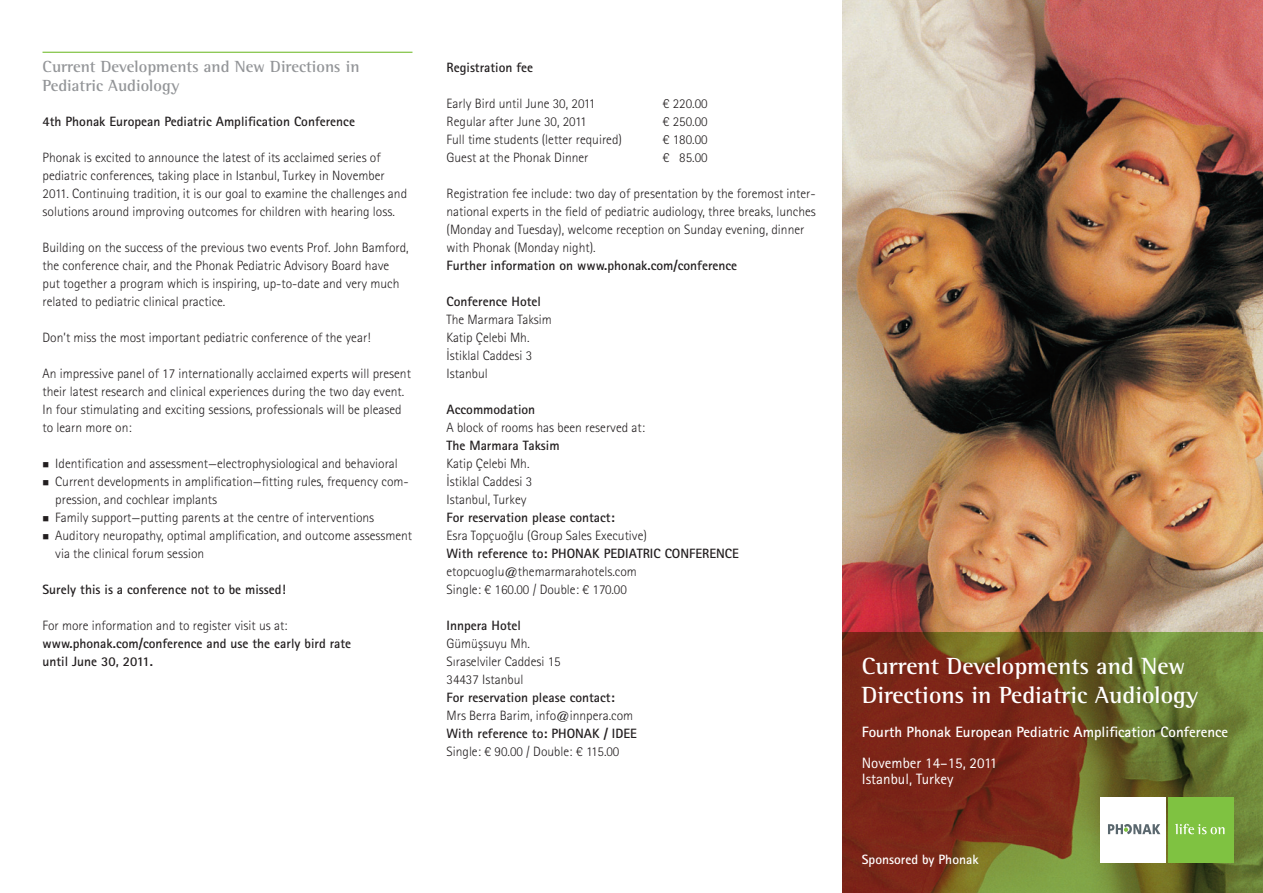
<style>
.page{position:relative;width:1263px;height:893px;background:#fff}
.page>*{position:absolute;margin:0;border:0;box-sizing:border-box;transform-origin:0 0}
.t1{font:700 24px/28.8px "Rotis Semi Serif Pro";color:#fff}
.t2{font:700 16.5px/19.2px "Rotis Semi Serif Pro";color:#939598}
.t3{font:700 15px "Rotis Sans Serif Pro";color:#fff}
.t4{font:15px/15.6px "Rotis Sans Serif Pro";color:#fff}
.t5{font:300 13.5px/18px "Rotis Sans Serif Pro";color:#231f20}
.t6{font:700 13.5px/18px "Rotis Sans Serif Pro";color:#231f20}
.t7{font:700 13.5px "Rotis Sans Serif Pro";color:#fff}
</style>
<div class="page">
<img style="left:842px;top:0;width:421px;height:632px">
<svg style="left:842px;top:632px;width:421px;height:261px;background:#734f23"></svg>
<div style="left:1168px;top:797px;width:65px;height:66px;background:#7fc241"></div>
<svg style="left:1175px;top:824px;width:49px;height:10px"></svg>
<div style="left:1100px;top:797px;width:66px;height:66px;background:#fff"></div>
<svg style="left:1108px;top:824px;width:52px;height:10px"></svg>
<hr style="left:43px;top:52px;width:369px;height:1px;background:#7fc241">
<p class="t2" style="left:43px;top:57px;width:318px">Current Developments and New Directions in<br>Pediatric Audiology</p>
<p class="t6" style="left:43px;top:112px;width:314px">4th Phonak European Pediatric Amplification Conference</p>
<p class="t5" style="left:43px;top:149px;width:366px">Phonak is excited to announce the latest of its acclaimed series of pediatric conferences, taking place in Istanbul, Turkey in November 2011. Continuing tradition, it is our goal to examine the challenges and solutions around improving outcomes for children with hearing loss.</p>
<p class="t5" style="left:43px;top:239px;width:368px">Building on the success of the previous two events Prof. John Bamford, the conference chair, and the Phonak Pediatric Advisory Board have put together a program which is inspiring, up-to-date and very much related to pediatric clinical practice.</p>
<p class="t5" style="left:43px;top:329px;width:330px">Don’t miss the most important pediatric conference of the year!</p>
<p class="t5" style="left:43px;top:365px;width:370px">An impressive panel of 17 internationally acclaimed experts will present their latest research and clinical experiences during the two day event.<br>In four stimulating and exciting sessions, professionals will be pleased to learn more on:</p>
<p class="t5" style="left:43px;top:455px;width:357px">■ Identification and assessment—electrophysiological and behavioral</p>
<p class="t5" style="left:55px;top:473px;width:355px;text-indent:-13px">■ Current developments in amplification—fitting rules, frequency com&shy;pression, and cochlear implants</p>
<p class="t5" style="left:43px;top:509px;width:333px">■ Family support—putting parents at the centre of interventions</p>
<p class="t5" style="left:55px;top:527px;width:358px;text-indent:-13px">■ Auditory neuropathy, optimal amplification, and outcome assessment via the clinical forum session</p>
<p class="t6" style="left:43px;top:580px;width:245px">Surely this is a conference not to be missed!</p>
<p class="t5" style="left:43px;top:617px;width:246px">For more information and to register visit us at:</p>
<p class="t6" style="left:43px;top:634px;width:310px">www.phonak.com/conference and use the early bird rate until June 30, 2011.</p>
<p class="t6" style="left:446px;top:58px;width:88px">Registration fee</p>
<p class="t5" style="left:446px;top:95px;width:150px">Early Bird until June 30, 2011</p>
<p class="t5" style="left:662px;top:95px;width:47px">€ 220.00</p>
<p class="t5" style="left:446px;top:113px;width:142px">Regular after June 30, 2011</p>
<p class="t5" style="left:662px;top:113px;width:47px">€ 250.00</p>
<p class="t5" style="left:446px;top:131px;width:177px">Full time students (letter required)</p>
<p class="t5" style="left:662px;top:131px;width:47px">€ 180.00</p>
<p class="t5" style="left:446px;top:149px;width:143px">Guest at the Phonak Dinner</p>
<p class="t5" style="left:662px;top:149px;width:47px">€ 85.00</p>
<p class="t5" style="left:446px;top:185px;width:371px">Registration fee include: two day of presentation by the foremost inter&shy;national experts in the field of pediatric audiology, three breaks, lunches (Monday and Tuesday), welcome reception on Sunday evening, dinner with Phonak (Monday night).</p>
<p class="t6" style="left:446px;top:256px;width:292px">Further information on www.phonak.com/conference</p>
<p class="t6" style="left:446px;top:292px;width:96px">Conference Hotel</p>
<p class="t5" style="left:446px;top:311px;width:107px">The Marmara Taksim<br>Katip Çelebi Mh.<br>İstiklal Caddesi 3<br>Istanbul</p>
<p class="t6" style="left:446px;top:400px;width:90px">Accommodation</p>
<p class="t5" style="left:446px;top:419px;width:200px">A block of rooms has been reserved at:</p>
<p class="t6" style="left:446px;top:436px;width:115px">The Marmara Taksim</p>
<p class="t5" style="left:446px;top:455px;width:87px">Katip Çelebi Mh.<br>İstiklal Caddesi 3<br>Istanbul, Turkey</p>
<p class="t6" style="left:446px;top:508px;width:170px">For reservation please contact:</p>
<p class="t5" style="left:446px;top:527px;width:202px">Esra Topçuoğlu (Group Sales Executive)</p>
<p class="t6" style="left:446px;top:544px;width:294px">With reference to: PHONAK PEDIATRIC CONFERENCE</p>
<p class="t5" style="left:446px;top:563px;width:192px">etopcuoglu@themarmarahotels.com<br>Single: € 160.00 / Double: € 170.00</p>
<p class="t6" style="left:446px;top:616px;width:76px">Innpera Hotel</p>
<p class="t5" style="left:446px;top:635px;width:116px">Gümüşsuyu Mh.<br>Sıraselviler Caddesi 15<br>34437 Istanbul</p>
<p class="t6" style="left:446px;top:688px;width:170px">For reservation please contact:</p>
<p class="t5" style="left:446px;top:707px;width:188px">Mrs Berra Barim, info@innpera.com</p>
<p class="t6" style="left:446px;top:724px;width:192px">With reference to: PHONAK / IDEE</p>
<p class="t5" style="left:446px;top:743px;width:174px">Single: € 90.00 / Double: € 115.00</p>
<h1 class="t1" style="left:862px;top:652px;width:338px">Current Developments and New<br>Directions in Pediatric Audiology</h1>
<p class="t3" style="left:862px;top:722px;width:368px">Fourth Phonak European Pediatric Amplification Conference</p>
<p class="t4" style="left:862px;top:756px;width:137px">November 14–15, 2011<br>Istanbul, Turkey</p>
<p class="t7" style="left:862px;top:851px;width:118px">Sponsored by Phonak</p>
</div>
